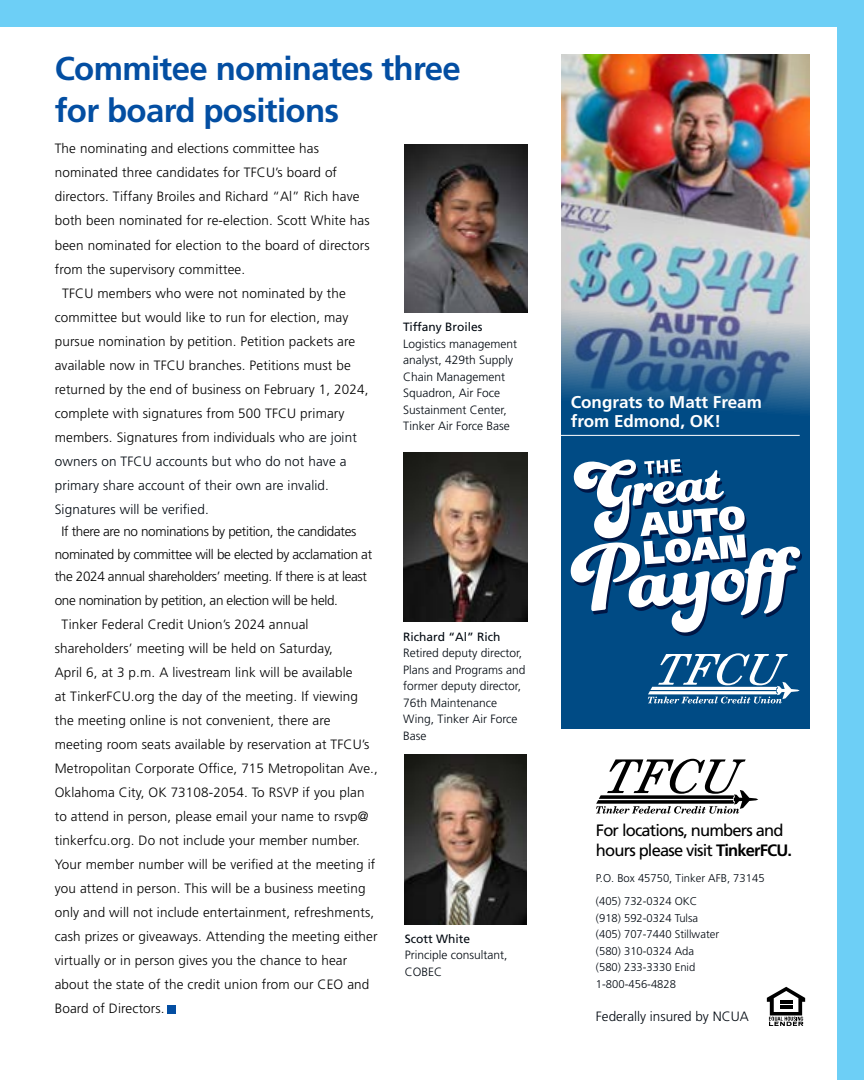
<style>
.page{position:relative;width:864px;height:1080px;background:#fff}
.page>*{position:absolute;margin:0;border:0;box-sizing:border-box;transform-origin:0 0}
.t1{font:700 33px/42px "Frutiger LT Std";letter-spacing:-.02em;color:#034ea2}
.t2{font:700 17.1px/18.6px "Frutiger LT Std";color:#fff}
.t3{font:16.5px/19.8px "Frutiger LT Std";letter-spacing:-.05em;color:#000}
.t4{font:300 13.5px "Frutiger LT Std";letter-spacing:.01em;color:#000}
.t5{font:300 13.5px/22.5px "Frutiger LT Std";letter-spacing:-.025em;color:#000}
.t6{font:300 13.5px "Frutiger LT Std";letter-spacing:.01em;color:#000810}
.t7{font:300 12px/16.5px "Frutiger LT Std";color:#000810}
.t8{font:12px "Frutiger LT Std";color:#000810}
.t9{font:300 11.25px/16.5px "Frutiger LT Std";color:#000810}
.s1{color:#000810}
.s2{font-weight:700}
</style>
<div class="page">
<div style="left:0;top:0;width:863px;height:27px;background:#6dcff6"></div>
<div style="left:837px;top:0;width:27px;height:1080px;background:#6dcff6"></div>
<img style="left:405px;top:144px;width:122px;height:168px">
<img style="left:404px;top:452px;width:123px;height:170px">
<img style="left:404px;top:754px;width:123px;height:170px">
<svg style="left:596px;top:759px;width:162px;height:55px"></svg>
<svg style="left:767px;top:987px;width:38px;height:39px"></svg>
<img style="left:562px;top:63px;width:248px;height:666px">
<svg style="left:570px;top:459px;width:232px;height:177px"></svg>
<svg style="left:648px;top:653px;width:152px;height:50px"></svg>
<hr style="left:562px;top:435px;width:238px;height:1px;background:#fff">
<div style="left:168px;top:1005px;width:8px;height:9px;background:#034ea2"></div>
<h1 class="t1" style="left:55px;top:48px;width:407px">Commitee nominates three for board positions</h1>
<p class="t4" style="left:55px;top:141px;width:266px">The nominating and elections committee has</p>
<p class="t4" style="left:55px;top:165px;width:284px">nominated three candidates for TFCU’s board of</p>
<p class="t4" style="left:55px;top:189px;width:306px">directors. Tiffany Broiles and Richard “Al” Rich have</p>
<p class="t4" style="left:55px;top:213px;width:316px">both been nominated for re-election. Scott White has</p>
<p class="t4" style="left:55px;top:237px;width:316px">been nominated for election to the board of directors</p>
<p class="t4" style="left:55px;top:261px;width:192px">from the supervisory committee.</p>
<p class="t4" style="left:62px;top:285px;width:285px">TFCU members who were not nominated by the</p>
<p class="t4" style="left:55px;top:309px;width:295px">committee but would like to run for election, may</p>
<p class="t4" style="left:55px;top:333px;width:302px">pursue nomination by petition. Petition packets are</p>
<p class="t4" style="left:55px;top:357px;width:298px">available now in TFCU branches. Petitions must be</p>
<p class="t4" style="left:55px;top:381px;width:315px">returned by the end of business on February 1, 2024,</p>
<p class="t4" style="left:55px;top:405px;width:291px">complete with signatures from 500 TFCU primary</p>
<p class="t4" style="left:55px;top:429px;width:304px">members. Signatures from individuals <span class="s1">who are joint</span></p>
<p class="t6" style="left:55px;top:453px;width:293px">owners on TFCU accounts but who do not have a</p>
<p class="t6" style="left:55px;top:477px;width:276px">primary share account of their own are invalid.</p>
<p class="t6" style="left:55px;top:501px;width:156px">Signatures will be verified.</p>
<p class="t5" style="left:55px;top:520px;width:319px;text-indent:7px">If there are no nominations by petition, the candidates nominated by committee will be elected by acclamation at the 2024 annual shareholders’ meeting. If there is at least</p>
<p class="t5" style="left:55px;top:589px;width:285px">one nomination by petition, an election will be held.</p>
<p class="t4" style="left:62px;top:617px;width:249px">Tinker Federal Credit Union’s 2024 annual</p>
<p class="t4" style="left:55px;top:641px;width:280px">shareholders’ meeting will be held on Saturday,</p>
<p class="t4" style="left:55px;top:665px;width:299px">April 6, at 3 p.m. A livestream link will be available</p>
<p class="t4" style="left:55px;top:689px;width:305px">at TinkerFCU.org the day of the meeting. If viewing</p>
<p class="t4" style="left:55px;top:713px;width:277px">the meeting online is not convenient, there are</p>
<p class="t4" style="left:55px;top:737px;width:316px">meeting room seats available by reservation at TFCU’s</p>
<p class="t4" style="left:55px;top:761px;width:325px">Metropolitan Corporate Office, 715 Metropolitan Ave.,</p>
<p class="t4" style="left:55px;top:785px;width:311px">Oklahoma City, OK 73108-2054. To RSVP if you plan</p>
<p class="t4" style="left:55px;top:809px;width:315px">to attend in person, please email your name to rsvp@</p>
<p class="t4" style="left:55px;top:833px;width:307px">tinkerfcu.org. Do not include your member number.</p>
<p class="t4" style="left:55px;top:857px;width:322px">Your member number will be verified at the meeting if</p>
<p class="t4" style="left:55px;top:881px;width:312px">you attend in person. This will be a business meeting</p>
<p class="t4" style="left:55px;top:905px;width:321px">only and will not include entertainment, refreshments,</p>
<p class="t4" style="left:55px;top:929px;width:324px">cash prizes or giveaways. Attending the meeting either</p>
<p class="t4" style="left:55px;top:953px;width:294px">virtually or in person gives you the chance to hear</p>
<p class="t4" style="left:55px;top:977px;width:316px">about the state of the credit union from our CEO and</p>
<p class="t4" style="left:55px;top:1001px;width:111px">Board of Directors.</p>
<p class="t8" style="left:403px;top:320px;width:81px">Tiffany Broiles</p>
<p class="t7" style="left:403px;top:336px;width:115px">Logistics management analyst, 429th Supply<br>Chain Management<br>Squadron, Air Foce<br>Sustainment Center,<br>Tinker Air Force Base</p>
<p class="t8" style="left:403px;top:630px;width:99px">Richard “Al” Rich</p>
<p class="t7" style="left:403px;top:645px;width:124px">Retired deputy director,<br>Plans and Programs and former deputy director,<br>76th Maintenance<br>Wing, Tinker Air Force<br>Base</p>
<p class="t8" style="left:405px;top:932px;width:67px">Scott White</p>
<p class="t7" style="left:405px;top:947px;width:104px">Principle consultant,<br>COBEC</p>
<p class="t2" style="left:571px;top:393px;width:193px">Congrats to Matt Fream from Edmond, OK!</p>
<p class="t3" style="left:596px;top:821px;width:198px">For locations, numbers and hours please visit <span class="s2">TinkerFCU.</span></p>
<p class="t9" style="left:596px;top:866px;width:170px;line-height:23.2px">P.O. Box 45750, Tinker AFB, 73145 (405) 732-0324 OKC</p>
<p class="t9" style="left:596px;top:910px;width:125px">(918) 592-0324 Tulsa (405) 707-7440 Stillwater (580) 310-0324 Ada (580) 233-3330 Enid<br>1-800-456-4828</p>
<p class="t6" style="left:596px;top:1009px;width:154px">Federally insured by NCUA</p>
</div>
